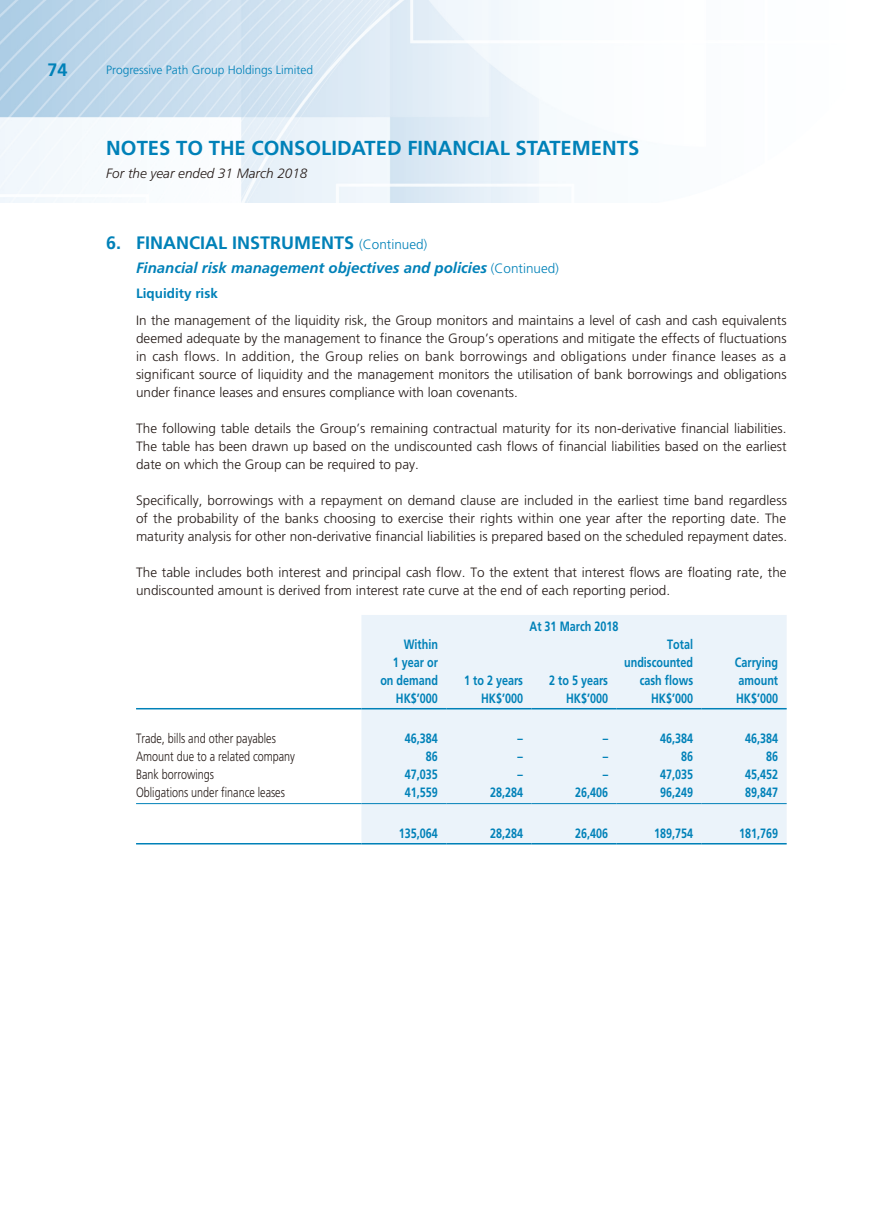
<style>
.page{position:relative;width:893px;height:1212px;background:#fff}
.page>*{position:absolute;margin:0;border:0;box-sizing:border-box;transform-origin:0 0}
.t1{font:700 20.25px "Frutiger LT Std";color:#0081b8}
.t2{font:700 18px "Frutiger LT Std";color:#0081b8}
.t3{font:italic 700 15px "Frutiger LT Std";color:#0081b8}
.t4{font:300 13.5px/18px "Frutiger LT Std";color:#231916;text-align:justify}
.t5{font:700 13.5px/18px "Frutiger LT Std";color:#0081b8;text-align:right;scale:.8 1}
.t6{font:300 13.5px "Frutiger LT Std";color:#231916;scale:.8 1}
.t7{font:italic 300 13.5px "Frutiger LT Std";color:#231916}
.t8{font:700 13.5px "Frutiger LT Std";color:#0081b8}
.t9{font:300 12px "Frutiger LT Std";color:#0081b8}
.s1{font-weight:300;font-size:13.5px}
.s2{font-weight:300;font-style:normal;font-size:13.5px}
</style>
<div class="page">
<img style="left:0;top:0;width:556px;height:202px">
<div style="left:361px;top:615px;width:426px;height:228px;background:#ebf3fa"></div>
<hr style="left:136px;top:708px;width:225px;height:1px;background:#0081b8">
<hr style="left:361px;top:708px;width:85px;height:1px;background:#0081b8">
<hr style="left:446px;top:708px;width:85px;height:1px;background:#0081b8">
<hr style="left:531px;top:708px;width:86px;height:1px;background:#0081b8">
<hr style="left:617px;top:708px;width:85px;height:1px;background:#0081b8">
<hr style="left:702px;top:708px;width:85px;height:1px;background:#0081b8">
<hr style="left:136px;top:803px;width:225px;height:1px;background:#0081b8">
<hr style="left:361px;top:803px;width:85px;height:1px;background:#0081b8">
<hr style="left:446px;top:803px;width:85px;height:1px;background:#0081b8">
<hr style="left:531px;top:803px;width:86px;height:1px;background:#0081b8">
<hr style="left:617px;top:803px;width:85px;height:1px;background:#0081b8">
<hr style="left:702px;top:803px;width:85px;height:1px;background:#0081b8">
<hr style="left:136px;top:843px;width:225px;height:1px;background:#0081b8">
<hr style="left:361px;top:843px;width:85px;height:1px;background:#0081b8">
<hr style="left:446px;top:843px;width:85px;height:1px;background:#0081b8">
<hr style="left:531px;top:843px;width:86px;height:1px;background:#0081b8">
<hr style="left:617px;top:843px;width:85px;height:1px;background:#0081b8">
<hr style="left:702px;top:843px;width:85px;height:1px;background:#0081b8">
<h2 class="t2" style="left:48px;top:59px;width:22px">74</h2>
<p class="t9" style="left:106px;top:63px;width:208px">Progressive Path Group Holdings Limited</p>
<h1 class="t1" style="left:106px;top:136px;width:535px">NOTES TO THE CONSOLIDATED FINANCIAL STATEMENTS</h1>
<p class="t7" style="left:106px;top:165px;width:203px">For the year ended 31 March 2018</p>
<h2 class="t2" style="left:106px;top:232px;width:323px">6. FINANCIAL INSTRUMENTS <span class="s1">(Continued)</span></h2>
<p class="t3" style="left:136px;top:259px;width:424px">Financial risk management objectives and policies <span class="s2">(Continued)</span></p>
<p class="t8" style="left:136px;top:285px;width:83px">Liquidity risk</p>
<p class="t4" style="left:136px;top:311px;width:652px">In the management of the liquidity risk, the Group monitors and maintains a level of cash and cash equivalents deemed adequate by the management to finance the Group’s operations and mitigate the effects of fluctuations in cash flows. In addition, the Group relies on bank borrowings and obligations under finance leases as a significant source of liquidity and the management monitors the utilisation of bank borrowings and obligations under finance leases and ensures compliance with loan covenants.</p>
<p class="t4" style="left:136px;top:419px;width:652px">The following table details the Group’s remaining contractual maturity for its non-derivative financial liabilities.<br>The table has been drawn up based on the undiscounted cash flows of financial liabilities based on the earliest date on which the Group can be required to pay.</p>
<p class="t4" style="left:136px;top:491px;width:653px">Specifically, borrowings with a repayment on demand clause are included in the earliest time band regardless of the probability of the banks choosing to exercise their rights within one year after the reporting date. The maturity analysis for other non-derivative financial liabilities is prepared based on the scheduled repayment dates.</p>
<p class="t4" style="left:136px;top:563px;width:652px">The table includes both interest and principal cash flow. To the extent that interest flows are floating rate, the undiscounted amount is derived from interest rate curve at the end of each reporting period.</p>
<p class="t5" style="left:530px;top:617px;width:113px">At 31 March 2018</p>
<p class="t5" style="left:380px;top:635px;width:74px">Within<br>1 year or on demand</p>
<p class="t5" style="left:624px;top:635px;width:88px">Total undiscounted cash flows</p>
<p class="t5" style="left:735px;top:653px;width:56px;text-align:left">Carrying amount</p>
<p class="t5" style="left:464px;top:671px;width:75px">1 to 2 years</p>
<p class="t5" style="left:549px;top:671px;width:75px">2 to 5 years</p>
<p class="t5" style="left:396px;top:689px;width:54px">HK$’000</p>
<p class="t5" style="left:481px;top:689px;width:54px">HK$’000</p>
<p class="t5" style="left:566px;top:689px;width:54px">HK$’000</p>
<p class="t5" style="left:651px;top:689px;width:54px">HK$’000</p>
<p class="t5" style="left:736px;top:689px;width:54px">HK$’000</p>
<p class="t6" style="left:136px;top:731px;width:176px">Trade, bills and other payables</p>
<p class="t5" style="left:405px;top:729px;width:43px">46,384</p>
<p class="t5" style="left:518px;top:729px;width:8px">–</p>
<p class="t5" style="left:603px;top:729px;width:8px">–</p>
<p class="t5" style="left:660px;top:729px;width:43px">46,384</p>
<p class="t5" style="left:745px;top:729px;width:43px">46,384</p>
<p class="t6" style="left:136px;top:749px;width:200px">Amount due to a related company</p>
<p class="t5" style="left:426px;top:747px;width:17px">86</p>
<p class="t5" style="left:518px;top:747px;width:8px">–</p>
<p class="t5" style="left:603px;top:747px;width:8px">–</p>
<p class="t5" style="left:681px;top:747px;width:17px">86</p>
<p class="t5" style="left:766px;top:747px;width:17px">86</p>
<p class="t6" style="left:136px;top:767px;width:99px">Bank borrowings</p>
<p class="t5" style="left:405px;top:765px;width:43px">47,035</p>
<p class="t5" style="left:518px;top:765px;width:8px">–</p>
<p class="t5" style="left:603px;top:765px;width:8px">–</p>
<p class="t5" style="left:660px;top:765px;width:43px">47,035</p>
<p class="t5" style="left:745px;top:765px;width:43px">45,452</p>
<p class="t6" style="left:136px;top:785px;width:188px">Obligations under finance leases</p>
<p class="t5" style="left:405px;top:783px;width:43px">41,559</p>
<p class="t5" style="left:490px;top:783px;width:43px">28,284</p>
<p class="t5" style="left:575px;top:783px;width:43px">26,406</p>
<p class="t5" style="left:660px;top:783px;width:43px">96,249</p>
<p class="t5" style="left:745px;top:783px;width:43px">89,847</p>
<p class="t5" style="left:399px;top:824px;width:50px">135,064</p>
<p class="t5" style="left:490px;top:824px;width:43px">28,284</p>
<p class="t5" style="left:575px;top:824px;width:43px">26,406</p>
<p class="t5" style="left:654px;top:824px;width:50px">189,754</p>
<p class="t5" style="left:739px;top:824px;width:50px">181,769</p>
</div>
